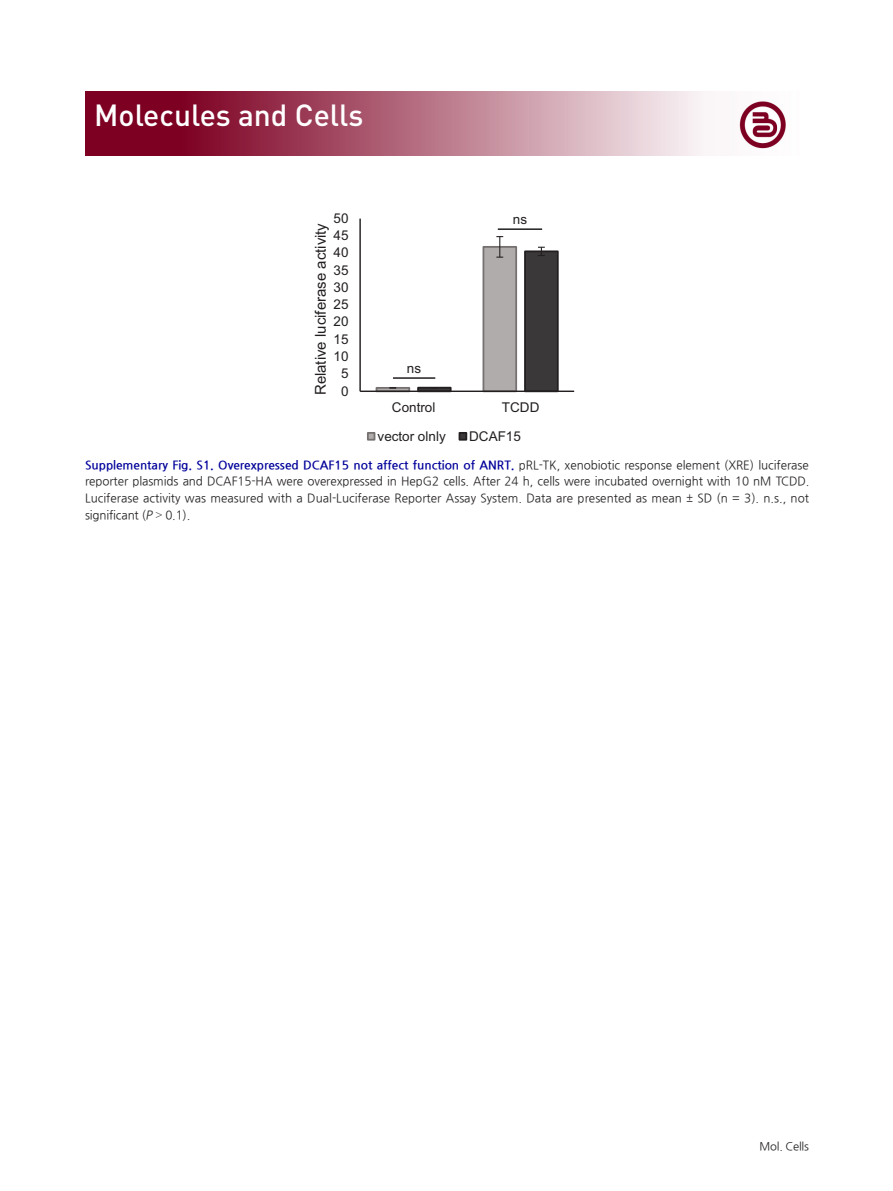
<style>
.page{position:relative;width:893px;height:1191px;background:#fff}
.page>*{position:absolute;margin:0;border:0;box-sizing:border-box;transform-origin:0 0}
.t1{font:500 30.15px "DIN Pro";color:#fff}
.t2{font:15px "Arial";letter-spacing:-.005em;color:#231f20}
.t3{font:13.5px "Arial";color:#231f20}
.그림설명{font:12px/16.5px "Nanum Gothic";color:#231f20;text-align:justify}
.t4{font:11.25px "Nanum Gothic";letter-spacing:-.015em;color:#231f20}
.s1{font-weight:700;color:#00009a}
.s2{font-style:italic}
.s3{font-family:"Times New Roman"}
</style>
<div class="page">
<img style="left:85px;top:91px;width:701px;height:65px">
<div style="left:376px;top:387px;width:34px;height:5px;border:2px solid #767171"></div>
<div style="left:483px;top:247px;width:33px;height:144px;background:#afacab"></div>
<div style="left:482px;top:246px;width:35px;height:146px;border:2px solid #767171"></div>
<div style="left:417px;top:387px;width:35px;height:5px;border:2px solid #231f20"></div>
<div style="left:525px;top:251px;width:33px;height:140px;background:#3a3838"></div>
<div style="left:524px;top:250px;width:35px;height:142px;border:2px solid #231f20"></div>
<svg style="left:389px;top:387px;width:7px;height:2px"></svg>
<svg style="left:496px;top:236px;width:7px;height:22px"></svg>
<svg style="left:431px;top:387px;width:7px;height:2px"></svg>
<svg style="left:538px;top:247px;width:7px;height:9px"></svg>
<hr style="left:359px;top:219px;width:2px;height:172px;background:#231f20">
<hr style="left:360px;top:390px;width:214px;height:2px;background:#231f20">
<div style="left:368px;top:433px;width:6px;height:7px;background:#afacab"></div>
<div style="left:367px;top:432px;width:8px;height:8px;border:2px solid #767171"></div>
<div style="left:459px;top:433px;width:7px;height:7px;background:#3a3838"></div>
<div style="left:459px;top:432px;width:8px;height:8px;border:2px solid #231f20"></div>
<hr style="left:393px;top:377px;width:42px;height:2px;background:#231f20">
<hr style="left:498px;top:228px;width:44px;height:2px;background:#231f20">
<p class="t1" style="left:94px;top:94px;width:271px">Molecules and Cells</p>
<p class="t3" style="left:334px;top:209px;width:17px">50</p>
<p class="t2" style="left:311px;top:395px;width:174px;rotate:-90deg">Relative luciferase activity</p>
<p class="t3" style="left:334px;top:226px;width:17px">45</p>
<p class="t3" style="left:334px;top:244px;width:17px">40</p>
<p class="t3" style="left:334px;top:261px;width:17px">35</p>
<p class="t3" style="left:334px;top:278px;width:17px">30</p>
<p class="t3" style="left:334px;top:296px;width:17px">25</p>
<p class="t3" style="left:334px;top:313px;width:17px">20</p>
<p class="t3" style="left:334px;top:330px;width:17px">15</p>
<p class="t3" style="left:334px;top:347px;width:17px">10</p>
<p class="t3" style="left:341px;top:365px;width:9px">5</p>
<p class="t3" style="left:341px;top:382px;width:9px">0</p>
<p class="t3" style="left:407px;top:359px;width:16px">ns</p>
<p class="t3" style="left:513px;top:210px;width:16px">ns</p>
<p class="t3" style="left:392px;top:398px;width:45px">Control</p>
<p class="t3" style="left:502px;top:398px;width:39px">TCDD</p>
<p class="t3" style="left:378px;top:427px;width:70px">vector olnly</p>
<p class="t3" style="left:469px;top:427px;width:53px">DCAF15</p>
<p class="그림설명" style="left:85px;top:457px;width:726px"><span class="s1">Supplementary Fig. S1. Overexpressed DCAF15 not affect function of ANRT.</span> pRL-TK, xenobiotic response element (XRE) luciferase reporter plasmids and DCAF15-HA were overexpressed in HepG2 cells. After 24 h, cells were incubated overnight with 10 nM TCDD.<br>Luciferase activity was measured with a Dual-Luciferase Reporter Assay System. Data are presented as mean ± SD (n = 3). n.s., not significant (<span class="s2">P</span> <span class="s3">&gt;</span> 0.1).</p>
<p class="t4" style="left:759px;top:1140px;width:51px">Mol. Cells</p>
</div>
